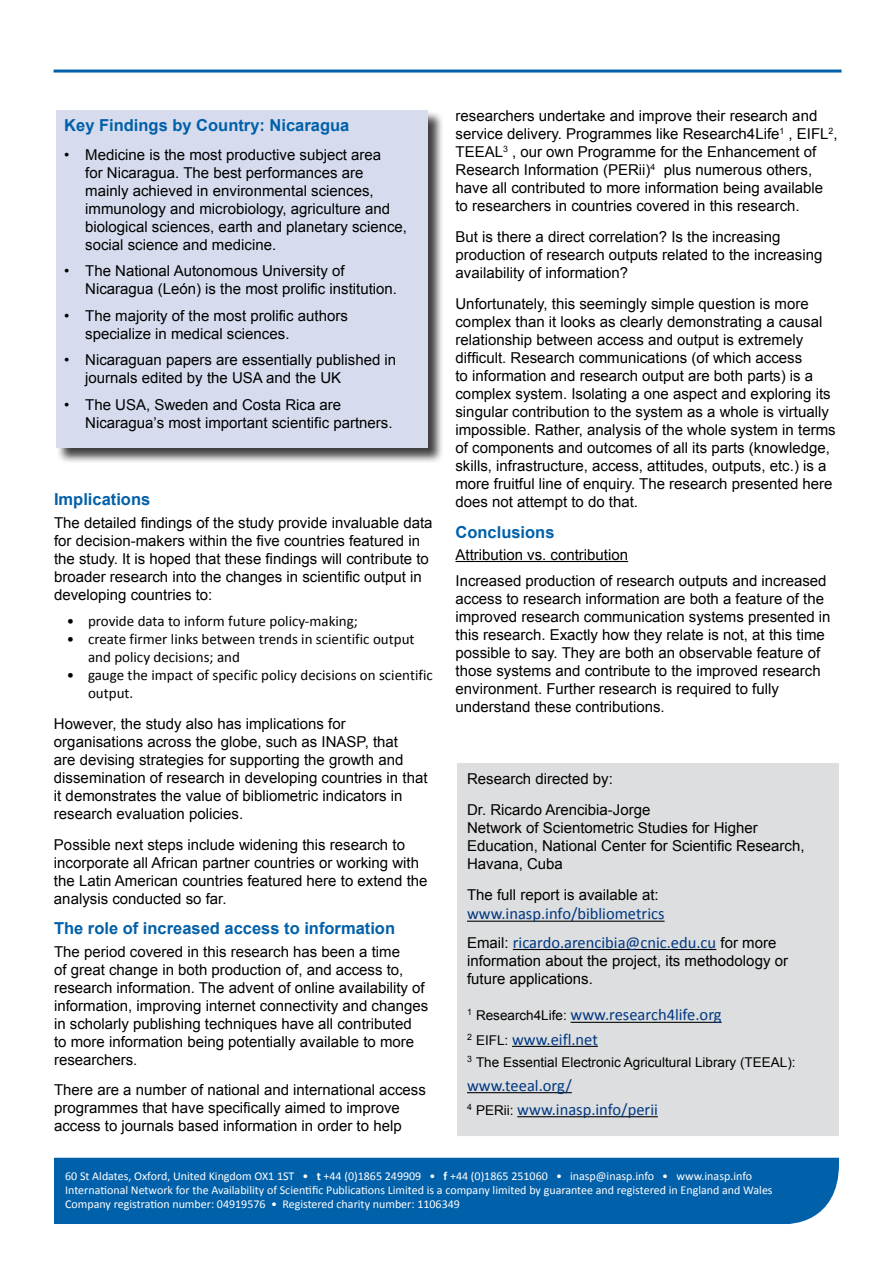
<style>
.page{position:relative;width:893px;height:1263px;background:#fff}
.page>*{position:absolute;margin:0;border:0;box-sizing:border-box;transform-origin:0 0}
.t1{font:16.5px/24px "Calibri";color:#003882}
.t2{font:700 16.5px "Arial";color:#0060a9}
.t3{font:15px/18px "Arial";color:#000}
.t4{font:15px/18px "Calibri";color:#000}
.t5{font:13.5px "Arial";color:#000}
.t6{font:12px/14.4px "Calibri";color:#fff}
.s1{font-family:"Arial";font-size:15px;color:#000}
.s2{font-family:"Arial";font-size:13.5px;color:#000}
.s3{font-weight:700}
</style>
<div class="page">
<div style="left:54px;top:1158px;width:785px;height:66px;background:#0060a9"></div>
<div style="left:458px;top:764px;width:380px;height:371px;background:#dddedf"></div>
<hr style="left:467px;top:921px;width:198px;height:1px;background:#000">
<hr style="left:513px;top:949px;width:203px;height:1px;background:#000">
<hr style="left:571px;top:1022px;width:151px;height:1px;background:#000">
<hr style="left:512px;top:1046px;width:86px;height:1px;background:#000">
<hr style="left:467px;top:1092px;width:105px;height:1px;background:#000">
<hr style="left:517px;top:1116px;width:141px;height:1px;background:#000">
<div style="left:457px;top:763px;width:382px;height:373px;border:2px solid #dddedf"></div>
<div style="left:56px;top:111px;width:388px;height:353px;background:#000;opacity:.75"></div>
<div style="left:56px;top:110px;width:371px;height:338px;background:#d6dcee"></div>
<hr style="left:455px;top:561px;width:173px;height:1px;background:#000">
<hr style="left:55px;top:70px;width:785px;height:3px;background:#0060a9">
<p class="t2" style="left:64px;top:114px;width:287px">Key Findings by Country: Nicaragua</p>
<p class="t3" style="left:85px;top:145px;width:323px;text-indent:-21px">• Medicine is the most productive subject area<br>for Nicaragua. The best performances are mainly achieved in environmental sciences, immunology and microbiology, agriculture and biological sciences, earth and planetary science, social science and medicine.</p>
<p class="t3" style="left:85px;top:262px;width:313px;text-indent:-21px">• The National Autonomous University of<br>Nicaragua (León) is the most prolific institution.</p>
<p class="t3" style="left:85px;top:306px;width:264px;text-indent:-21px">• The majority of the most prolific authors specialize in medical sciences.</p>
<p class="t3" style="left:85px;top:351px;width:312px;text-indent:-21px">• Nicaraguan papers are essentially published in journals edited by the USA and the UK</p>
<p class="t3" style="left:85px;top:395px;width:309px;text-indent:-21px">• The USA, Sweden and Costa Rica are<br>Nicaragua’s most important scientific partners.</p>
<p class="t2" style="left:54px;top:488px;width:98px">Implications</p>
<p class="t3" style="left:54px;top:513px;width:380px">The detailed findings of the study provide invaluable data for decision-makers within the five countries featured in the study. It is hoped that these findings will contribute to broader research into the changes in scientific output in developing countries to:</p>
<p class="t4" style="left:67px;top:612px;width:293px">• provide data to inform future policy-making;</p>
<p class="t4" style="left:88px;top:630px;width:328px;text-indent:-21px">• create firmer links between trends in scientific output and policy decisions; and</p>
<p class="t4" style="left:88px;top:666px;width:346px;text-indent:-21px">• gauge the impact of specific policy decisions on scientific output.</p>
<p class="t3" style="left:54px;top:715px;width:375px">However, the study also has implications for organisations across the globe, such as INASP, that<br>are devising strategies for supporting the growth and dissemination of research in developing countries in that it demonstrates the value of bibliometric indicators in research evaluation policies.</p>
<p class="t3" style="left:54px;top:835px;width:375px">Possible next steps include widening this research to incorporate all African partner countries or working with the Latin American countries featured here to extend the analysis conducted so far.</p>
<p class="t2" style="left:54px;top:917px;width:343px">The role of increased access to information</p>
<p class="t3" style="left:54px;top:942px;width:376px">The period covered in this research has been a time<br>of great change in both production of, and access to, research information. The advent of online availability of information, improving internet connectivity and changes in scholarly publishing techniques have all contributed<br>to more information being potentially available to more researchers.</p>
<p class="t3" style="left:54px;top:1081px;width:373px">There are a number of national and international access programmes that have specifically aimed to improve access to journals based information in order to help</p>
<p class="t3" style="left:455px;top:107px;width:384px">researchers undertake and improve their research and service delivery. Programmes like Research4Life<sup>1</sup> , EIFL<sup>2</sup>, TEEAL<sup>3</sup> , our own Programme for the Enhancement of Research Information (PERii)<sup>4</sup> plus numerous others, have all contributed to more information being available to researchers in countries covered in this research.</p>
<p class="t3" style="left:455px;top:228px;width:368px">But is there a direct correlation? Is the increasing production of research outputs related to the increasing availability of information?</p>
<p class="t3" style="left:455px;top:295px;width:382px">Unfortunately, this seemingly simple question is more complex than it looks as clearly demonstrating a causal relationship between access and output is extremely difficult. Research communications (of which access<br>to information and research output are both parts) is a complex system. Isolating a one aspect and exploring its singular contribution to the system as a whole is virtually impossible. Rather, analysis of the whole system in terms of components and outcomes of all its parts (knowledge, skills, infrastructure, access, attitudes, outputs, etc.) is a more fruitful line of enquiry. The research presented here does not attempt to do that.</p>
<p class="t2" style="left:455px;top:521px;width:101px">Conclusions</p>
<p class="t3" style="left:455px;top:541px;width:373px;line-height:26.5px">Attribution vs. contribution<br>Increased production of research outputs and increased</p>
<p class="t3" style="left:455px;top:590px;width:377px">access to research information are both a feature of the improved research communication systems presented in this research. Exactly how they relate is not, at this time possible to say. They are both an observable feature of those systems and contribute to the improved research environment. Further research is required to fully understand these contributions.</p>
<p class="t3" style="left:467px;top:763px;width:185px;line-height:30.8px">Research directed by:<br>Dr. Ricardo Arencibia-Jorge</p>
<p class="t3" style="left:467px;top:819px;width:339px">Network of Scientometric Studies for Higher<br>Education, National Center for Scientific Research,<br>Havana, Cuba</p>
<p class="t3" style="left:467px;top:885px;width:193px">The full report is available at:</p>
<p class="t1" style="left:467px;top:900px;width:311px;line-height:28.3px">www.inasp.info/bibliometrics<br><span class="s1">Email:</span> ricardo.arencibia@cnic.edu.cu <span class="s1">for more</span></p>
<p class="t3" style="left:467px;top:951px;width:322px">information about the project, its methodology or future applications.</p>
<p class="t1" style="left:467px;top:1003px;width:256px"><sup>1</sup> <span class="s2">Research4Life:</span> www.research4life.org<br><sup>2</sup> <span class="s2">EIFL:</span> www.eifl.net</p>
<p class="t5" style="left:467px;top:1053px;width:330px"><sup>3</sup> The Essential Electronic Agricultural Library (TEEAL):</p>
<p class="t1" style="left:467px;top:1073px;width:192px">www.teeal.org/<br><sup>4</sup> <span class="s2">PERii:</span> www.inasp.info/perii</p>
<p class="t6" style="left:65px;top:1168px;width:709px">60 St Aldates, Oxford, United Kingdom OX1 1ST • <span class="s3">t</span> +44 (0)1865 249909 • <span class="s3">f</span> +44 (0)1865 251060 • inasp@inasp.info • www.inasp.info<br>International Network for the Availability of Scientific Publications Limited is a company limited by guarantee and registered in England and Wales<br>Company registration number: 04919576 • Registered charity number: 1106349</p>
</div>
